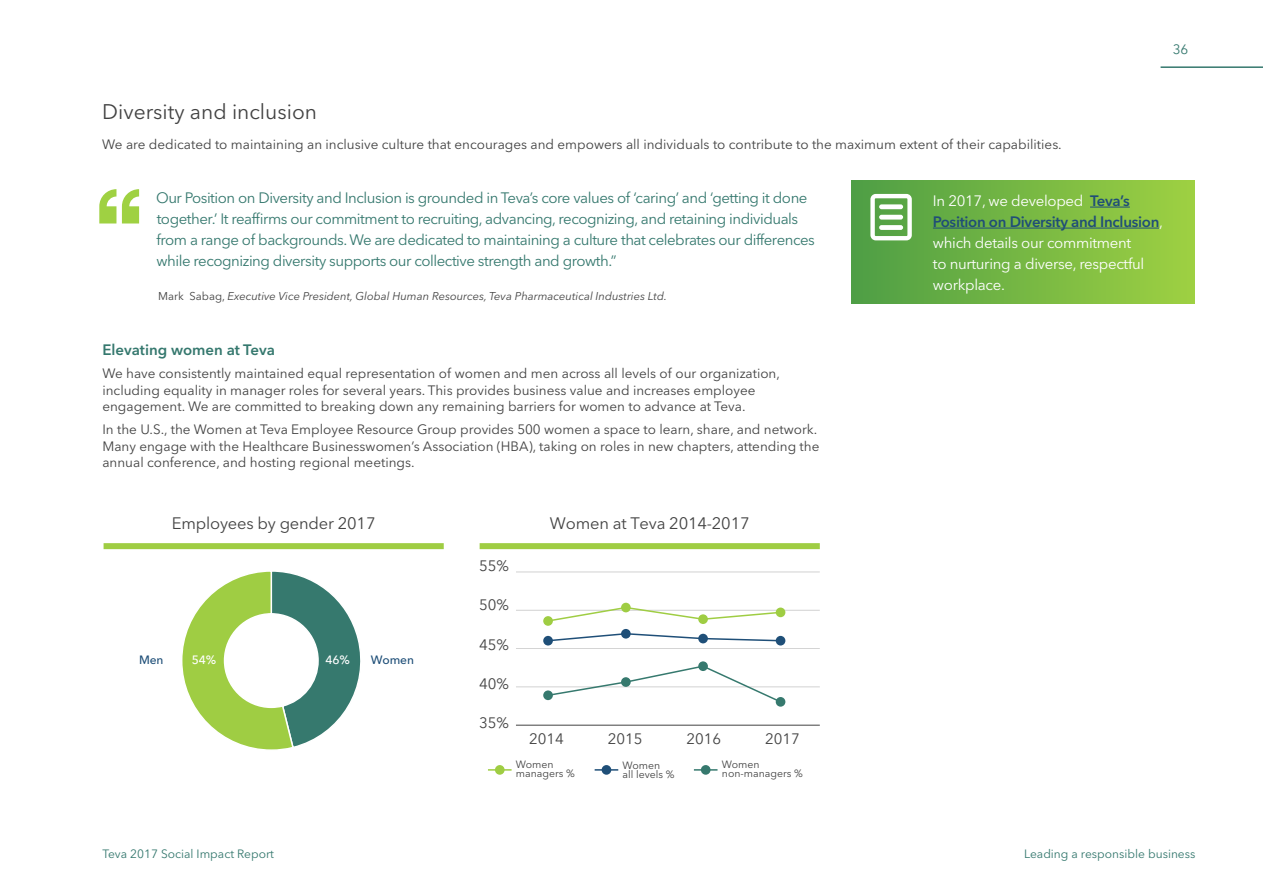
<style>
.page{position:relative;width:1263px;height:893px;background:#fff}
.page>*{position:absolute;margin:0;border:0;box-sizing:border-box;transform-origin:0 0}
.t1{font:21px "Avenir Next LT Pro";color:#424242}
.t2{font:16.5px "Avenir Next LT Pro";letter-spacing:-.01em;color:#434343}
.quote{font:15px/21px "Avenir Next LT Pro";letter-spacing:-.03em;color:#35786e}
.BlockQuoteP{font:15px/21px "Avenir Next LT Pro";letter-spacing:-.02em;color:#fff}
.t3{font:15px "Avenir Next LT Pro";color:#434343}
.t4{font:600 15px "Avenir Next LT Pro";color:#35786e}
.Body{font:13.5px/16.5px "Avenir Next LT Pro";color:#424242}
.t5{font:13.5px "Avenir Next LT Pro";color:#35786e}
.t6{font:12px "Avenir Next LT Pro";color:#35786e}
.t7{font:500 12px "Avenir Next LT Pro";letter-spacing:-.01em;color:#1f4f78}
.t8{font:500 12px "Avenir Next LT Pro";color:#fff}
.quote_author{font:italic 11.25px "Avenir Next LT Pro";color:#424242}
.t9{font:10.5px/9px "Avenir Next LT Pro";color:#434343}
.s1{font-weight:600;color:#204e77}
.s2{font-style:normal}
</style>
<div class="page">
<hr style="left:1160px;top:66px;width:103px;height:2px;background:#35786e">
<svg style="left:182px;top:571px;width:179px;height:179px"></svg>
<div style="left:104px;top:543px;width:340px;height:6px;background:#9fcd43"></div>
<div style="left:480px;top:543px;width:340px;height:6px;background:#9fcd43"></div>
<hr style="left:516px;top:725px;width:304px;height:1px;background:#434343">
<hr style="left:516px;top:686px;width:304px;height:1px;background:#434343">
<hr style="left:516px;top:648px;width:304px;height:1px;background:#434343">
<hr style="left:516px;top:610px;width:304px;height:1px;background:#434343">
<hr style="left:516px;top:572px;width:304px;height:1px;background:#434343">
<div style="left:495px;top:765px;width:10px;height:10px;background:#9fcd43;border-radius:50%"></div>
<hr style="left:488px;top:769px;width:24px;height:2px;background:#9fcd43">
<div style="left:602px;top:765px;width:9px;height:10px;background:#1f4f78;border-radius:50%"></div>
<hr style="left:595px;top:769px;width:23px;height:2px;background:#1f4f78">
<div style="left:701px;top:765px;width:9px;height:10px;background:#36796e;border-radius:50%"></div>
<hr style="left:694px;top:769px;width:23px;height:2px;background:#36796e">
<div style="left:543px;top:616px;width:10px;height:10px;background:#9fcd43;border-radius:50%"></div>
<div style="left:621px;top:603px;width:10px;height:9px;background:#9fcd43;border-radius:50%"></div>
<div style="left:776px;top:608px;width:9px;height:9px;background:#9fcd43;border-radius:50%"></div>
<div style="left:776px;top:636px;width:9px;height:9px;background:#1f4f78;border-radius:50%"></div>
<div style="left:698px;top:634px;width:10px;height:9px;background:#1f4f78;border-radius:50%"></div>
<div style="left:621px;top:629px;width:10px;height:10px;background:#1f4f78;border-radius:50%"></div>
<div style="left:543px;top:636px;width:10px;height:9px;background:#1f4f78;border-radius:50%"></div>
<svg style="left:543px;top:690px;width:10px;height:10px"></svg>
<svg style="left:698px;top:661px;width:10px;height:10px"></svg>
<div style="left:776px;top:697px;width:9px;height:10px;background:#36796e;border-radius:50%"></div>
<svg style="left:546px;top:606px;width:236px;height:17px"></svg>
<svg style="left:546px;top:632px;width:235px;height:10px"></svg>
<svg style="left:546px;top:664px;width:236px;height:40px"></svg>
<svg style="left:99px;top:189px;width:40px;height:34px"></svg>
<div style="left:852px;top:181px;width:342px;height:122px;background:linear-gradient(to right,#4e9e45,#9dd042)"></div>
<hr style="left:1090px;top:207px;width:40px;height:1px;background:#204e77">
<hr style="left:933px;top:228px;width:226px;height:1px;background:#204e77">
<svg style="left:870px;top:194px;width:42px;height:46px"></svg>
<div style="left:879px;top:204px;width:24px;height:5px;background:#fff;border-radius:2px"></div>
<div style="left:879px;top:215px;width:24px;height:5px;background:#fff;border-radius:2px"></div>
<div style="left:879px;top:225px;width:24px;height:5px;background:#fff;border-radius:2px"></div>
<p class="t5" style="left:1173px;top:41px;width:17px">36</p>
<h3 class="t1" style="left:102px;top:99px;width:216px">Diversity and inclusion</h3>
<p class="Body" style="left:102px;top:136px;width:961px">We are dedicated to maintaining an inclusive culture that encourages and empowers all individuals to contribute to the maximum extent of their capabilities.</p>
<p class="quote" style="left:156px;top:187px;width:660px">Our Position on Diversity and Inclusion is grounded in Teva’s core values of ‘caring’ and ‘getting it done together.’ It reaffirms our commitment to recruiting, advancing, recognizing, and retaining individuals from a range of backgrounds. We are dedicated to maintaining a culture that celebrates our differences while recognizing diversity supports our collective strength and growth.”</p>
<p class="BlockQuoteP" style="left:933px;top:190px;width:232px">In 2017, we developed <span class="s1">Teva’s<br>Position on Diversity and Inclusion</span>, which details our commitment<br>to nurturing a diverse, respectful workplace.</p>
<p class="quote_author" style="left:158px;top:289px;width:510px"><span class="s2">Mark Sabag,</span> Executive Vice President, Global Human Resources, Teva Pharmaceutical Industries Ltd.</p>
<h4 class="t4" style="left:102px;top:340px;width:174px">Elevating women at Teva</h4>
<p class="Body" style="left:102px;top:365px;width:679px">We have consistently maintained equal representation of women and men across all levels of our organization, including equality in manager roles for several years. This provides business value and increases employee engagement. We are committed to breaking down any remaining barriers for women to advance at Teva.</p>
<p class="Body" style="left:102px;top:421px;width:718px">In the U.S., the Women at Teva Employee Resource Group provides 500 women a space to learn, share, and network.<br>Many engage with the Healthcare Businesswomen’s Association (HBA), taking on roles in new chapters, attending the annual conference, and hosting regional meetings.</p>
<p class="t2" style="left:172px;top:514px;width:205px">Employees by gender 2017</p>
<p class="t7" style="left:139px;top:653px;width:26px">Men</p>
<p class="t8" style="left:192px;top:653px;width:26px">54%</p>
<p class="t8" style="left:325px;top:653px;width:26px">46%</p>
<p class="t7" style="left:371px;top:653px;width:45px">Women</p>
<p class="t3" style="left:479px;top:557px;width:31px">55%</p>
<p class="t3" style="left:479px;top:596px;width:31px">50%</p>
<p class="t3" style="left:479px;top:635px;width:31px">45%</p>
<p class="t3" style="left:479px;top:675px;width:31px">40%</p>
<p class="t3" style="left:479px;top:714px;width:31px">35%</p>
<p class="t2" style="left:550px;top:514px;width:201px">Women at Teva 2014-2017</p>
<p class="t3" style="left:529px;top:730px;width:36px">2014</p>
<p class="t3" style="left:608px;top:730px;width:36px">2015</p>
<p class="t3" style="left:686px;top:730px;width:36px">2016</p>
<p class="t3" style="left:765px;top:730px;width:36px">2017</p>
<p class="t9" style="left:516px;top:760px;width:61px">Women managers %</p>
<p class="t9" style="left:623px;top:760px;width:53px">Women<br>all levels %</p>
<p class="t9" style="left:722px;top:760px;width:83px">Women non-managers %</p>
<p class="t6" style="left:102px;top:847px;width:173px">Teva 2017 Social Impact Report</p>
<p class="t6" style="left:1024px;top:847px;width:173px">Leading a responsible business</p>
</div>
